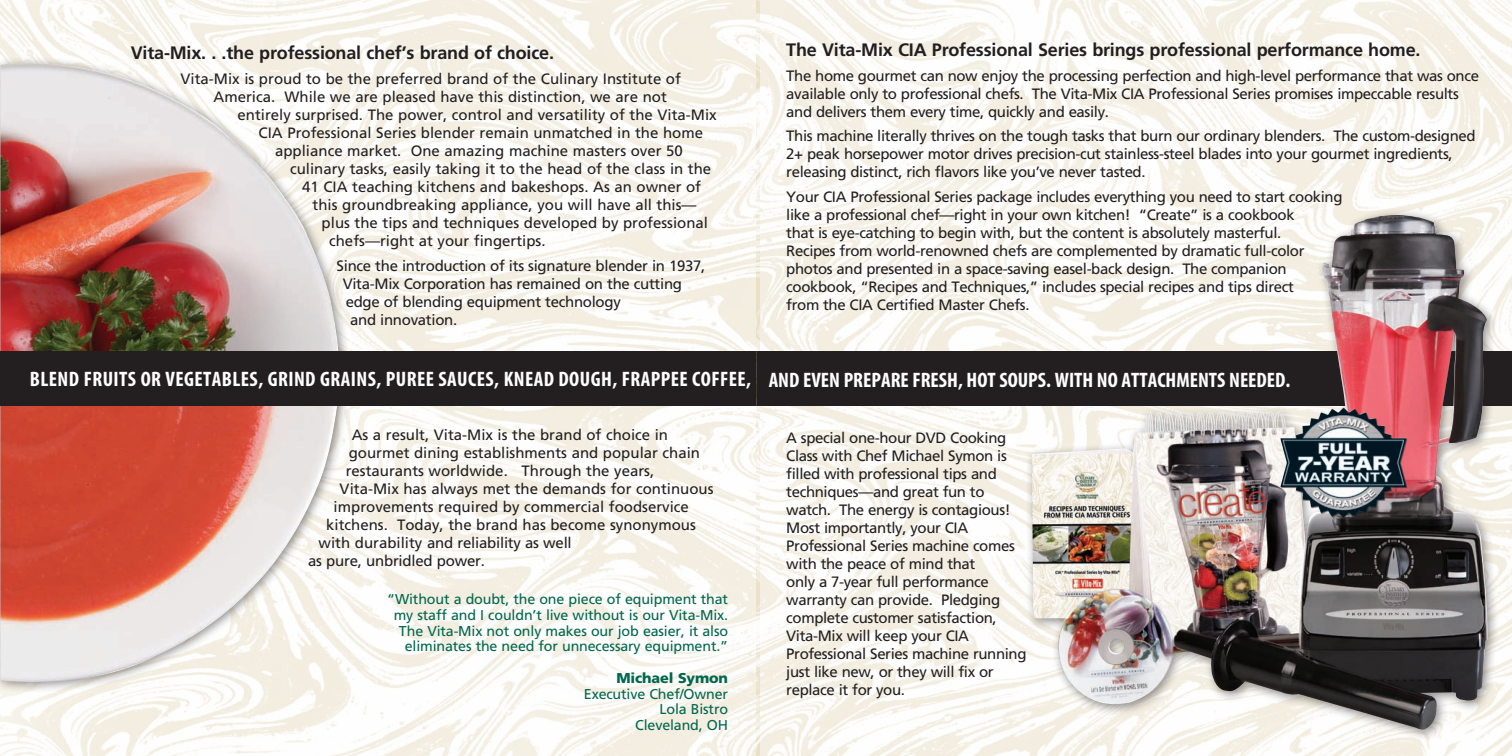
<style>
.page{position:relative;width:1512px;height:756px;background:#fff}
.page>*{position:absolute;margin:0;border:0;box-sizing:border-box;transform-origin:0 0}
.t1{font:700 condensed 21px "Myriad Pro";letter-spacing:.02em;color:#fff}
.t2{font:700 condensed 21px "Myriad Pro";color:#fff}
.Opening_Letter{font:700 18px "Frutiger";letter-spacing:-.01em;color:#231f20}
.Opening_Letter-2{font:15px/18px "Frutiger";letter-spacing:-.025em;color:#231f20}
.Opening_Letter-3{font:15px "Frutiger";color:#231f20}
.t3{font:14.25px/15.8px "Frutiger";letter-spacing:-.01em;color:#01674d;text-align:right}
.t4{font:900 14.25px "Frutiger";letter-spacing:-.01em;color:#01674d}
</style>
<div class="page">
<img style="left:0;top:0;width:756px;height:756px">
<div style="left:0;top:55px;width:358px;height:701px;background:#231f20;opacity:.5"></div>
<img style="left:0;top:63px;width:342px;height:621px">
<div style="left:0;top:351px;width:756px;height:54px;background:#231f20"></div>
<img style="left:756px;top:0;width:755px;height:756px">
<div style="left:756px;top:351px;width:755px;height:54px;background:#231f20"></div>
<div style="left:1024px;top:207px;width:487px;height:540px;background:#231f20;opacity:.5"></div>
<img style="left:1031px;top:215px;width:446px;height:515px">
<img style="left:1262px;top:381px;width:162px;height:162px">
<p class="Opening_Letter" style="left:131px;top:43px;width:425px">Vita-Mix. . .the professional chef’s brand of choice.</p>
<p class="Opening_Letter-3" style="left:181px;top:70px;width:502px">Vita-Mix is proud to be the preferred brand of the Culinary Institute of</p>
<p class="Opening_Letter-3" style="left:214px;top:88px;width:455px">America. While we are pleased have this distinction, we are not</p>
<p class="Opening_Letter-3" style="left:238px;top:106px;width:480px">entirely surprised. The power, control and versatility of the Vita-Mix</p>
<p class="Opening_Letter-3" style="left:259px;top:124px;width:446px">CIA Professional Series blender remain unmatched in the home</p>
<p class="Opening_Letter-3" style="left:275px;top:142px;width:409px">appliance market. One amazing machine masters over 50</p>
<p class="Opening_Letter-3" style="left:290px;top:160px;width:423px">culinary tasks, easily taking it to the head of the class in the</p>
<p class="Opening_Letter-3" style="left:302px;top:178px;width:400px">41 CIA teaching kitchens and bakeshops. As an owner of</p>
<p class="Opening_Letter-3" style="left:313px;top:196px;width:385px">this groundbreaking appliance, you will have all this—</p>
<p class="Opening_Letter-3" style="left:322px;top:214px;width:388px">plus the tips and techniques developed by professional</p>
<p class="Opening_Letter-3" style="left:329px;top:232px;width:218px">chefs—right at your fingertips.</p>
<p class="Opening_Letter-2" style="left:337px;top:257px;width:370px">Since the introduction of its signature blender in 1937,</p>
<p class="Opening_Letter-2" style="left:343px;top:275px;width:341px">Vita-Mix Corporation has remained on the cutting</p>
<p class="Opening_Letter-2" style="left:346px;top:293px;width:277px">edge of blending equipment technology</p>
<p class="Opening_Letter-2" style="left:350px;top:311px;width:109px">and innovation.</p>
<p class="Opening_Letter" style="left:786px;top:40px;width:636px">The Vita-Mix CIA Professional Series brings professional performance home.</p>
<p class="Opening_Letter-2" style="left:786px;top:67px;width:694px">The home gourmet can now enjoy the processing perfection and high-level performance that was once available only to professional chefs. The Vita-Mix CIA Professional Series promises impeccable results and delivers them every time, quickly and easily.</p>
<p class="Opening_Letter-2" style="left:786px;top:127px;width:691px">This machine literally thrives on the tough tasks that burn our ordinary blenders. The custom-designed<br>2+ peak horsepower motor drives precision-cut stainless-steel blades into your gourmet ingredients, releasing distinct, rich flavors like you’ve never tasted.</p>
<p class="Opening_Letter-2" style="left:786px;top:188px;width:558px">Your CIA Professional Series package includes everything you need to start cooking like a professional chef—right in your own kitchen! “Create” is a cookbook<br>that is eye-catching to begin with, but the content is absolutely masterful.<br>Recipes from world-renowned chefs are complemented by dramatic full-color photos and presented in a space-saving easel-back design. The companion cookbook, “Recipes and Techniques,” includes special recipes and tips direct<br>from the CIA Certified Master Chefs.</p>
<p class="t1" style="left:30px;top:366px;width:722px">BLEND FRUITS OR VEGETABLES, GRIND GRAINS, PUREE SAUCES, KNEAD DOUGH, FRAPPEE COFFEE,</p>
<p class="Opening_Letter-3" style="left:352px;top:426px;width:318px">As a result, Vita-Mix is the brand of choice in</p>
<p class="Opening_Letter-3" style="left:349px;top:444px;width:353px">gourmet dining establishments and popular chain</p>
<p class="Opening_Letter-3" style="left:346px;top:462px;width:310px">restaurants worldwide. Through the years,</p>
<p class="Opening_Letter-3" style="left:340px;top:480px;width:375px">Vita-Mix has always met the demands for continuous</p>
<p class="Opening_Letter-3" style="left:334px;top:498px;width:357px">improvements required by commercial foodservice</p>
<p class="Opening_Letter-3" style="left:326px;top:516px;width:371px">kitchens. Today, the brand has become synonymous</p>
<p class="Opening_Letter-2" style="left:319px;top:533px;width:255px">with durability and reliability as well</p>
<p class="Opening_Letter-2" style="left:308px;top:551px;width:178px">as pure, unbridled power.</p>
<p class="t3" style="left:387px;top:591px;width:342px">“Without a doubt, the one piece of equipment that my staff and I couldn’t live without is our Vita-Mix.<br>The Vita-Mix not only makes our job easier, it also eliminates the need for unnecessary equipment.”</p>
<p class="t4" style="left:616px;top:669px;width:113px">Michael Symon</p>
<p class="t3" style="left:584px;top:685px;width:146px">Executive Chef/Owner</p>
<p class="t3" style="left:659px;top:701px;width:70px">Lola Bistro</p>
<p class="t3" style="left:635px;top:717px;width:94px">Cleveland, OH</p>
<p class="t2" style="left:768px;top:367px;width:523px">AND EVEN PREPARE FRESH, hot SOUPS. with NO ATTACHMENTS NEEDED.</p>
<p class="Opening_Letter-2" style="left:786px;top:428px;width:242px">A special one-hour DVD Cooking<br>Class with Chef Michael Symon is filled with professional tips and techniques—and great fun to watch. The energy is contagious!<br>Most importantly, your CIA<br>Professional Series machine comes with the peace of mind that<br>only a 7-year full performance warranty can provide. Pledging complete customer satisfaction,<br>Vita-Mix will keep your CIA<br>Professional Series machine running just like new, or they will fix or replace it for you.</p>
</div>
